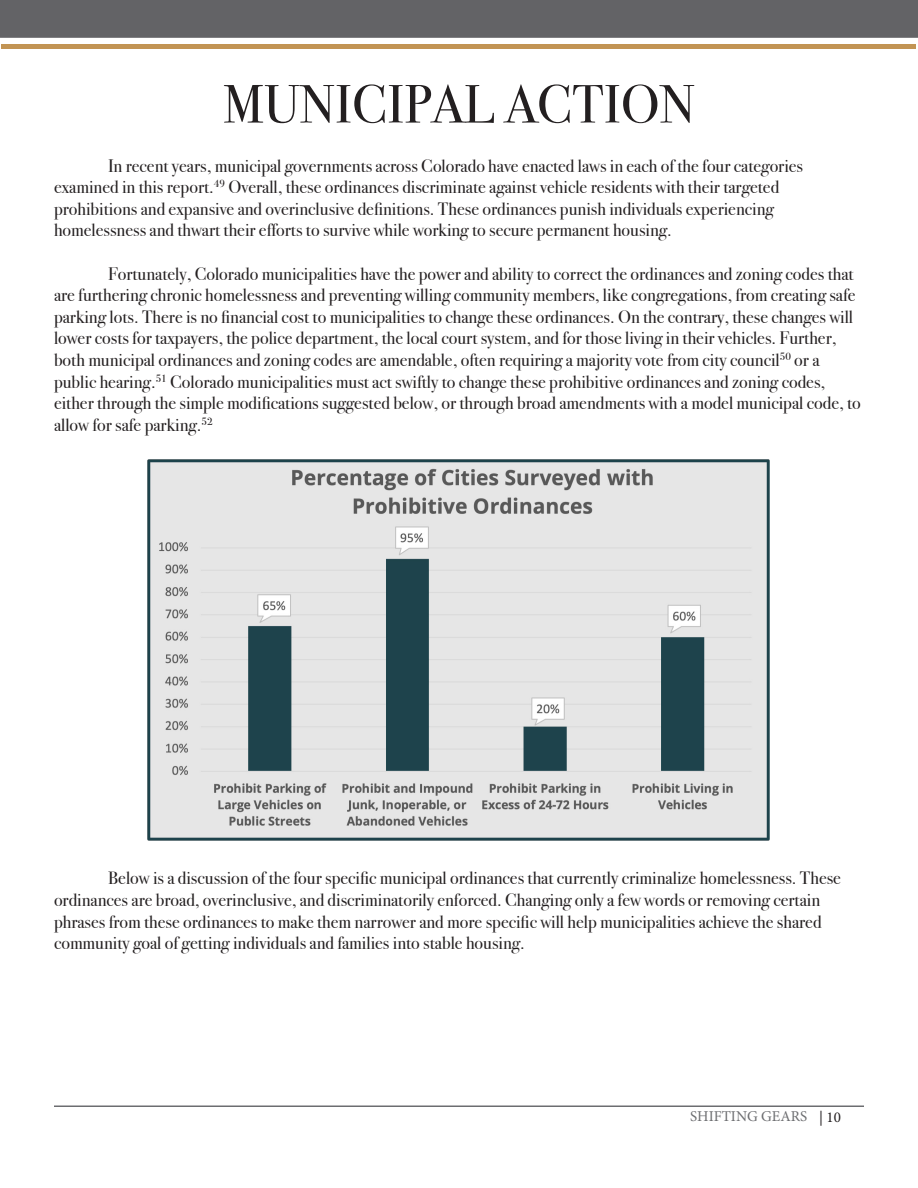
<style>
.page{position:relative;width:918px;height:1188px;background:#fff}
.page>*{position:absolute;margin:0;border:0;box-sizing:border-box;transform-origin:0 0}
.Header_1_me{font:54px "Bodoni Svty Two OSITCTT";color:#231f20}
.t1{font:18px/21.6px "Bodoni Svty Two ITCTT";color:#231f20}
.t2{font:15px "Minion Pro";color:#6c6d70}
.s1{color:#231f20}
</style>
<div class="page">
<div style="left:0;top:0;width:918px;height:38px;background:#636366;border:2px solid #636366"></div>
<hr style="left:2px;top:45px;width:914px;height:4px;background:#c29454">
<hr style="left:54px;top:1106px;width:810px;height:1px;background:#6c6d70">
<img style="left:147px;top:459px;width:623px;height:382px">
<p class="Header_1_me" style="left:223px;top:72px;width:474px">MUNICIPAL ACTION</p>
<p class="t1" style="left:54px;top:153px;width:751px;text-indent:54px">In recent years, municipal governments across Colorado have enacted laws in each of the four categories examined in this report.<sup>49</sup> Overall, these ordinances discriminate against vehicle residents with their targeted prohibitions and expansive and overinclusive definitions. These ordinances punish individuals experiencing homelessness and thwart their efforts to survive while working to secure permanent housing.</p>
<p class="t1" style="left:54px;top:261px;width:808px;text-indent:54px">Fortunately, Colorado municipalities have the power and ability to correct the ordinances and zoning codes that are furthering chronic homelessness and preventing willing community members, like congregations, from creating safe parking lots. There is no financial cost to municipalities to change these ordinances. On the contrary, these changes will lower costs for taxpayers, the police department, the local court system, and for those living in their vehicles. Further, both municipal ordinances and zoning codes are amendable, often requiring a majority vote from city council<sup>50</sup> or a public hearing.<sup>51</sup> Colorado municipalities must act swiftly to change these prohibitive ordinances and zoning codes, either through the simple modifications suggested below, or through broad amendments with a model municipal code, to allow for safe parking.<sup>52</sup></p>
<p class="t1" style="left:54px;top:866px;width:789px;text-indent:54px">Below is a discussion of the four specific municipal ordinances that currently criminalize homelessness. These ordinances are broad, overinclusive, and discriminatorily enforced. Changing only a few words or removing certain phrases from these ordinances to make them narrower and more specific will help municipalities achieve the shared community goal of getting individuals and families into stable housing.</p>
<p class="t2" style="left:690px;top:1106px;width:152px">SHIFTING GEARS <span class="s1">| 10</span></p>
</div>
